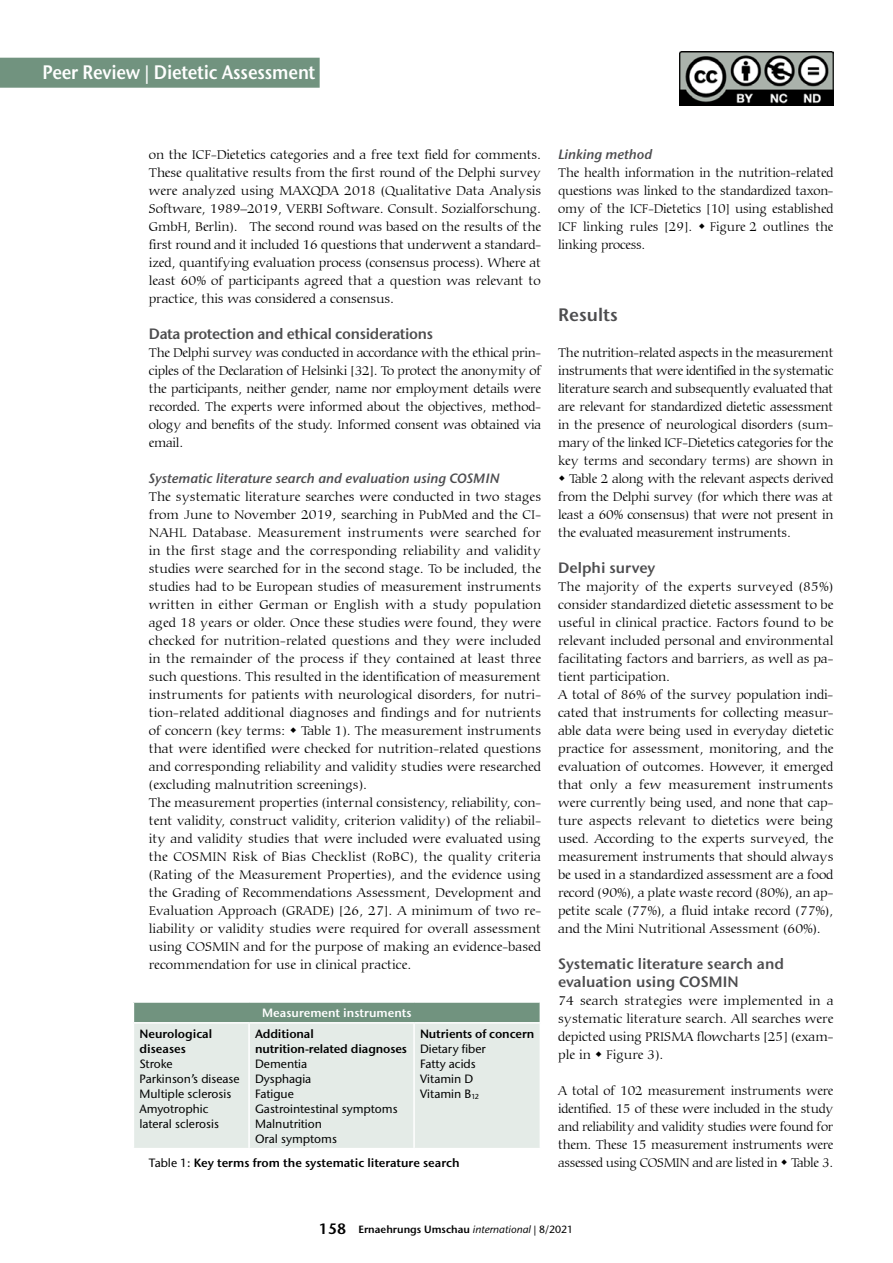
<style>
.page{position:relative;width:893px;height:1263px;background:#fff}
.page>*{position:absolute;margin:0;border:0;box-sizing:border-box;transform-origin:0 0}
.t1{font:600 19.5px "Stone Sans ITC Pro";letter-spacing:-.01em;color:#fff;scale:.9 1}
.t2{font:600 18px "Stone Sans ITC Pro";color:#4d4d4f}
.t3{font:600 15px/18px "Stone Sans ITC Pro";letter-spacing:-.01em;color:#4d4d4f}
.t4{font:300 13.5px/18px "Carmina BT";color:#000;text-align:justify}
.t5{font:300 13.5px "Carmina BT";letter-spacing:-.02em;color:#000}
.t6{font:italic 600 13.5px "Stone Sans ITC Pro";color:#4d4d4f}
.t7{font:300 13.5px "Carmina BT";letter-spacing:-.025em;color:#000}
.t8{font:500 12px/15px "Stone Sans ITC Std";color:#000}
.t9{font:600 12px/15px "Stone Sans ITC Pro";letter-spacing:-.01em;color:#000}
.t10{font:600 12px "Stone Sans ITC Pro";color:#fff}
.t11{font:600 10.5px "Stone Sans ITC Pro";color:#000}
.s1{font-family:"Stone Sans ITC Std";font-weight:500}
.s2{font-size:15px}
.s3{font-family:"Stone Sans ITC Std";font-weight:500;font-style:italic}
</style>
<div class="page">
<div style="left:0;top:58px;width:320px;height:30px;background:#71937f"></div>
<div style="left:133px;top:1002px;width:407px;height:21px;background:#71937f"></div>
<div style="left:134px;top:1023px;width:406px;height:125px;background:#e4ebe7"></div>
<hr style="left:133px;top:1001px;width:116px;height:2px;background:#fff">
<svg style="left:133px;top:1003px;width:1px;height:19px"></svg>
<hr style="left:249px;top:1001px;width:165px;height:2px;background:#fff">
<hr style="left:414px;top:1001px;width:127px;height:2px;background:#fff">
<hr style="left:133px;top:1022px;width:116px;height:1px;background:#fff">
<hr style="left:249px;top:1022px;width:165px;height:1px;background:#fff">
<hr style="left:248px;top:1023px;width:2px;height:125px;background:#fff">
<hr style="left:414px;top:1022px;width:127px;height:1px;background:#fff">
<hr style="left:413px;top:1023px;width:2px;height:125px;background:#fff">
<img style="left:679px;top:51px;width:154px;height:54px">
<h1 class="t1" style="left:43px;top:60px;width:304px">Peer Review | Dietetic Assessment</h1>
<p class="t4" style="left:149px;top:146px;width:394px">on the ICF-Dietetics categories and a free text field for comments.<br>These qualitative results from the first round of the Delphi survey were analyzed using MAXQDA 2018 (Qualitative Data Analysis Software, 1989–2019, VERBI Software. Consult. Sozialforschung.<br>GmbH, Berlin). The second round was based on the results of the first round and it included 16 questions that underwent a standard&shy;ized, quantifying evaluation process (consensus process). Where at least 60% of participants agreed that a question was relevant to practice, this was considered a consensus.</p>
<p class="t3" style="left:149px;top:325px;width:286px">Data protection and ethical considerations</p>
<p class="t4" style="left:149px;top:344px;width:394px">The Delphi survey was conducted in accordance with the ethical prin&shy;ciples of the Declaration of Helsinki [32]. To protect the anonymity of the participants, neither gender, name nor employment details were recorded. The experts were informed about the objectives, method&shy;ology and benefits of the study. Informed consent was obtained via email.</p>
<p class="t6" style="left:149px;top:470px;width:352px">Systematic literature search and evaluation using COSMIN</p>
<p class="t4" style="left:149px;top:488px;width:394px;text-align:left">The systematic literature searches were conducted in two stages from June to November 2019, searching in PubMed and the CI-NAHL Database. Measurement instruments were searched for in the first stage and the corresponding reliability and validity studies were searched for in the second stage. To be included, the studies had to be European studies of measurement instruments written in either German or English with a study population aged 18 years or older. Once these studies were found, they were checked for nutrition-related questions and they were included in the remainder of the process if they contained at least three such questions. This resulted in the identification of measurement instruments for patients with neurological disorders, for nutri&shy;tion-related additional diagnoses and findings and for nutrients of concern (key terms: Table 1). The measurement instruments that were identified were checked for nutrition-related questions and corresponding reliability and validity studies were researched (excluding malnutrition screenings).<br>The measurement properties (internal consistency, reliability, con&shy;tent validity, construct validity, criterion validity) of the reliabil&shy;ity and validity studies that were included were evaluated using the COSMIN Risk of Bias Checklist (RoBC), the quality criteria (Rating of the Measurement Properties), and the evidence using the Grading of Recommendations Assessment, Development and Evaluation Approach (GRADE) [26, 27]. A minimum of two re&shy;liability or validity studies were required for overall assessment using COSMIN and for the purpose of making an evidence-based recommendation for use in clinical practice.</p>
<p class="t10" style="left:262px;top:1005px;width:151px">Measurement instruments</p>
<p class="t9" style="left:139px;top:1026px;width:74px">Neurological diseases</p>
<p class="t8" style="left:139px;top:1056px;width:102px">Stroke<br>Parkinson’s disease<br>Multiple sclerosis<br>Amyotrophic lateral sclerosis</p>
<p class="t9" style="left:255px;top:1026px;width:153px">Additional nutrition-related diagnoses</p>
<p class="t8" style="left:255px;top:1056px;width:144px">Dementia<br>Dysphagia<br>Fatigue<br>Gastrointestinal symptoms<br>Malnutrition<br>Oral symptoms</p>
<p class="t9" style="left:420px;top:1026px;width:116px">Nutrients of concern</p>
<p class="t8" style="left:420px;top:1041px;width:67px">Dietary fiber<br>Fatty acids<br>Vitamin D<br>Vitamin B<sub>12</sub></p>
<p class="t9" style="left:149px;top:1156px;width:312px"><span class="s1">Table 1:</span> Key terms from the systematic literature search</p>
<p class="t6" style="left:558px;top:146px;width:96px">Linking method</p>
<p class="t4" style="left:558px;top:164px;width:277px">The health information in the nutrition-related questions was linked to the standardized taxon&shy;omy of the ICF-Dietetics [10] using established ICF linking rules [29].</p>
<p class="t4" style="left:710px;top:218px;width:125px">Figure 2 outlines the</p>
<p class="t5" style="left:558px;top:237px;width:89px">linking process.</p>
<h2 class="t2" style="left:558px;top:304px;width:61px">Results</h2>
<p class="t5" style="left:558px;top:345px;width:277px">The nutrition-related aspects in the measurement</p>
<p class="t7" style="left:558px;top:363px;width:277px">instruments that were identified in the systematic</p>
<p class="t5" style="left:558px;top:381px;width:277px">literature search and subsequently evaluated that</p>
<p class="t5" style="left:558px;top:399px;width:277px">are relevant for standardized dietetic assessment</p>
<p class="t4" style="left:558px;top:416px;width:277px">in the presence of neurological disorders (sum-</p>
<p class="t5" style="left:558px;top:435px;width:277px">mary of the linked ICF-Dietetics categories for the</p>
<p class="t4" style="left:558px;top:452px;width:277px">key terms and secondary terms) are shown in</p>
<p class="t5" style="left:569px;top:471px;width:266px">Table 2 along with the relevant aspects derived</p>
<p class="t5" style="left:558px;top:489px;width:277px">from the Delphi survey (for which there was at</p>
<p class="t5" style="left:558px;top:507px;width:277px">least a 60% consensus) that were not present in</p>
<p class="t5" style="left:558px;top:525px;width:234px">the evaluated measurement instruments.</p>
<p class="t3" style="left:558px;top:559px;width:99px">Delphi survey</p>
<p class="t4" style="left:558px;top:578px;width:277px;text-align:left">The majority of the experts surveyed (85%) consider standardized dietetic assessment to be useful in clinical practice. Factors found to be relevant included personal and environmental facilitating factors and barriers, as well as pa&shy;tient participation.<br>A total of 86% of the survey population indi&shy;cated that instruments for collecting measur&shy;able data were being used in everyday dietetic practice for assessment, monitoring, and the evaluation of outcomes. However, it emerged that only a few measurement instruments were currently being used, and none that cap&shy;ture aspects relevant to dietetics were being used. According to the experts surveyed, the measurement instruments that should always be used in a standardized assessment are a food record (90%), a plate waste record (80%), an ap&shy;petite scale (77%), a fluid intake record (77%), and the Mini Nutritional Assessment (60%).</p>
<p class="t3" style="left:558px;top:955px;width:227px">Systematic literature search and evaluation using COSMIN</p>
<p class="t4" style="left:558px;top:992px;width:277px">74 search strategies were implemented in a systematic literature search. All searches were depicted using PRISMA flowcharts [25] (exam&shy;ple in Figure 3).</p>
<p class="t4" style="left:558px;top:1082px;width:277px">A total of 102 measurement instruments were identified. 15 of these were included in the study and reliability and validity studies were found for them. These 15 measurement instruments were assessed using COSMIN and are listed in Table 3.</p>
<p class="t11" style="left:319px;top:1222px;width:256px"><span class="s2">158</span> Ernaehrungs Umschau <span class="s3">international</span> <span class="s1">| 8/2021</span></p>
</div>
